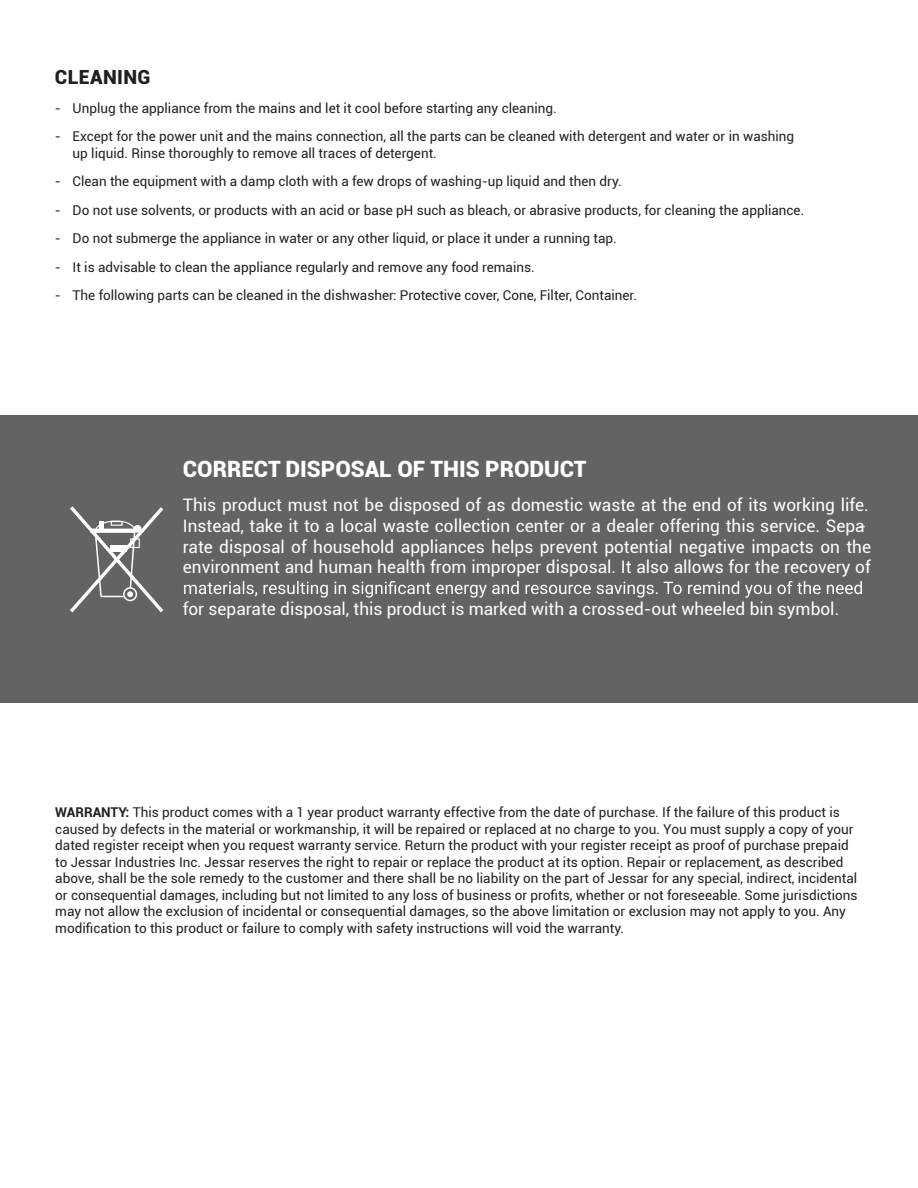
<style>
.page{position:relative;width:918px;height:1188px;background:#fff}
.page>*{position:absolute;margin:0;border:0;box-sizing:border-box;transform-origin:0 0}
.t1{font:900 22.5px "Roboto";color:#fff}
.t2{font:900 19.5px "Roboto";letter-spacing:.02em;color:#231f20}
.t3{font:17.25px/20.7px "Roboto";color:#fff}
.t4{font:13.5px/16.5px "Roboto";color:#231f20}
.s1{font-weight:700}
</style>
<div class="page">
<div style="left:0;top:416px;width:917px;height:287px;background:#636366"></div>
<svg style="left:70px;top:506px;width:94px;height:107px"></svg>
<div style="left:111px;top:521px;width:12px;height:5px;border:1px solid #fff"></div>
<svg style="left:184px;top:581px;width:678px;height:17px"></svg>
<h2 class="t2" style="left:55px;top:63px;width:97px">CLEANING</h2>
<p class="t4" style="left:55px;top:99px;width:503px">- Unplug the appliance from the mains and let it cool before starting any cleaning.</p>
<p class="t4" style="left:73px;top:128px;width:723px;text-indent:-18px">- Except for the power unit and the mains connection, all the parts can be cleaned with detergent and water or in washing up liquid. Rinse thoroughly to remove all traces of detergent.</p>
<p class="t4" style="left:55px;top:173px;width:568px">- Clean the equipment with a damp cloth with a few drops of washing-up liquid and then dry.</p>
<p class="t4" style="left:55px;top:201px;width:751px">- Do not use solvents, or products with an acid or base pH such as bleach, or abrasive products, for cleaning the appliance.</p>
<p class="t4" style="left:55px;top:230px;width:563px">- Do not submerge the appliance in water or any other liquid, or place it under a running tap.</p>
<p class="t4" style="left:55px;top:258px;width:481px">- It is advisable to clean the appliance regularly and remove any food remains.</p>
<p class="t4" style="left:55px;top:287px;width:584px">- The following parts can be cleaned in the dishwasher: Protective cover, Cone, Filter, Container.</p>
<h1 class="t1" style="left:183px;top:453px;width:405px">CORRECT DISPOSAL OF THIS PRODUCT</h1>
<p class="t3" style="left:183px;top:494px;width:690px">This product must not be disposed of as domestic waste at the end of its working life.<br>Instead, take it to a local waste collection center or a dealer offering this service. Sepa&shy;rate disposal of household appliances helps prevent potential negative impacts on the environment and human health from improper disposal. It also allows for the recovery of</p>
<p class="t3" style="left:183px;top:598px;width:658px">for separate disposal, this product is marked with a crossed-out wheeled bin symbol.</p>
<p class="t4" style="left:55px;top:804px;width:804px"><span class="s1">WARRANTY:</span> This product comes with a 1 year product warranty effective from the date of purchase. If the failure of this product is caused by defects in the material or workmanship, it will be repaired or replaced at no charge to you. You must supply a copy of your dated register receipt when you request warranty service. Return the product with your register receipt as proof of purchase prepaid to Jessar Industries Inc. Jessar reserves the right to repair or replace the product at its option. Repair or replacement, as described above, shall be the sole remedy to the customer and there shall be no liability on the part of Jessar for any special, indirect, incidental or consequential damages, including but not limited to any loss of business or profits, whether or not foreseeable. Some jurisdictions may not allow the exclusion of incidental or consequential damages, so the above limitation or exclusion may not apply to you. Any modification to this product or failure to comply with safety instructions will void the warranty.</p>
</div>
